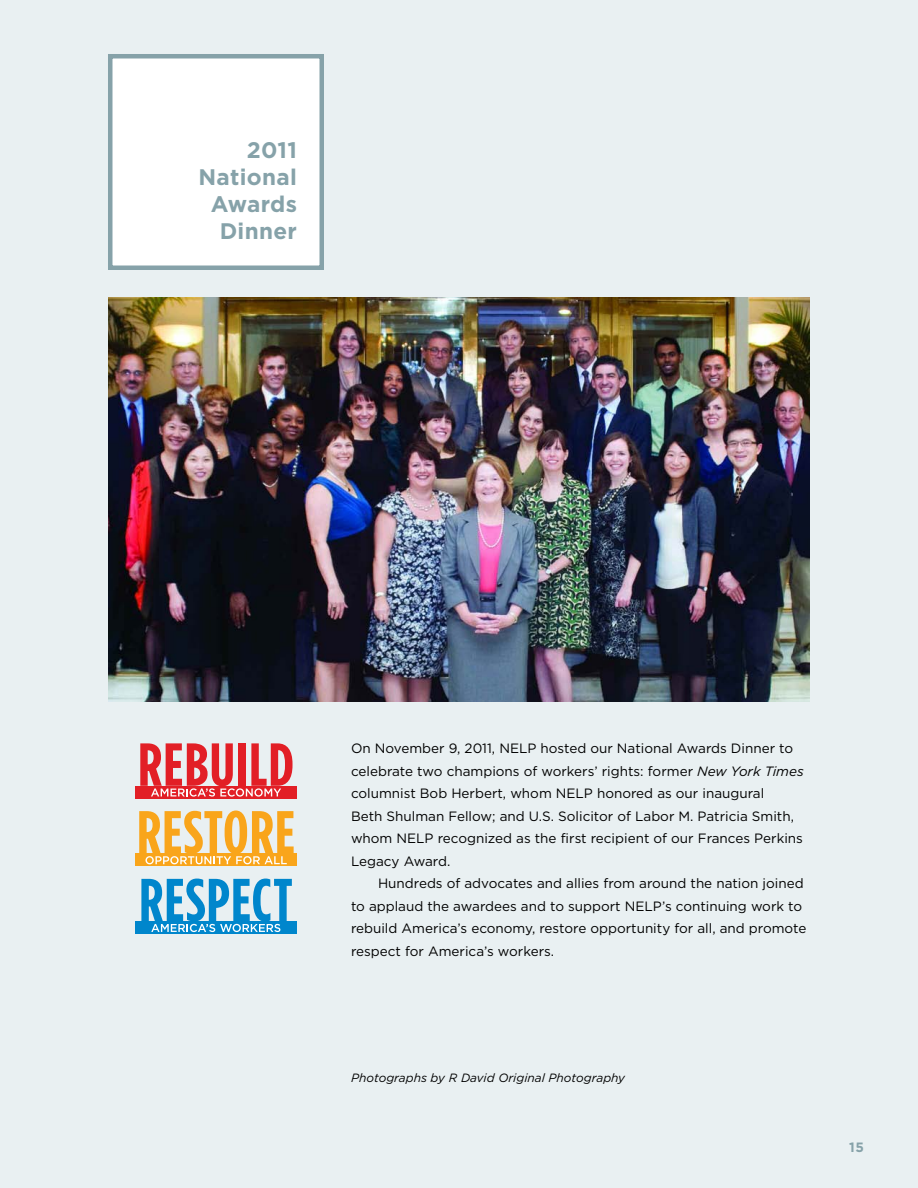
<style>
.page{position:relative;width:918px;height:1188px;background:#e9f0f2}
.page>*{position:absolute;margin:0;border:0;box-sizing:border-box;transform-origin:0 0}
.t1{font:700 22.5px/27px "Gotham";letter-spacing:.015em;color:#86a2a9;text-align:right}
.t2{font:13.5px/22.5px "Gotham";color:#000}
.t3{font:700 13.5px "Gotham";color:#86a2a9}
.t4{font:italic 12px "Gotham";color:#000}
.s1{font-style:italic}
</style>
<div class="page">
<img style="left:108px;top:297px;width:702px;height:405px">
<div style="left:135px;top:786px;width:162px;height:13px;background:#e21f26"></div>
<svg style="left:140px;top:743px;width:153px;height:54px"></svg>
<svg style="left:135px;top:854px;width:162px;height:12px"></svg>
<svg style="left:139px;top:811px;width:155px;height:53px"></svg>
<div style="left:135px;top:921px;width:162px;height:13px;background:#0086cc"></div>
<svg style="left:141px;top:879px;width:151px;height:53px"></svg>
<div style="left:110px;top:56px;width:212px;height:212px;background:#fff"></div>
<div style="left:108px;top:54px;width:216px;height:216px;border:4px solid #86a2a9"></div>
<h1 class="t1" style="left:199px;top:136px;width:100px">2011<br>National<br>Awards<br>Dinner</h1>
<p class="t2" style="left:351px;top:737px;width:454px">On November 9, 2011, NELP hosted our National Awards Dinner to celebrate two champions of workers’ rights: former <span class="s1">New York Times </span>columnist Bob Herbert, whom NELP honored as our inaugural<br>Beth Shulman Fellow; and U.S. Solicitor of Labor M. Patricia Smith, whom NELP recognized as the first recipient of our Frances Perkins Legacy Award.</p>
<p class="t2" style="left:351px;top:872px;width:457px;text-indent:27px">Hundreds of advocates and allies from around the nation joined to applaud the awardees and to support NELP’s continuing work to rebuild America’s economy, restore opportunity for all, and promote respect for America’s workers.</p>
<p class="t4" style="left:351px;top:1071px;width:276px">Photographs by R David Original Photography</p>
<p class="t3" style="left:849px;top:1139px;width:16px">15</p>
</div>
